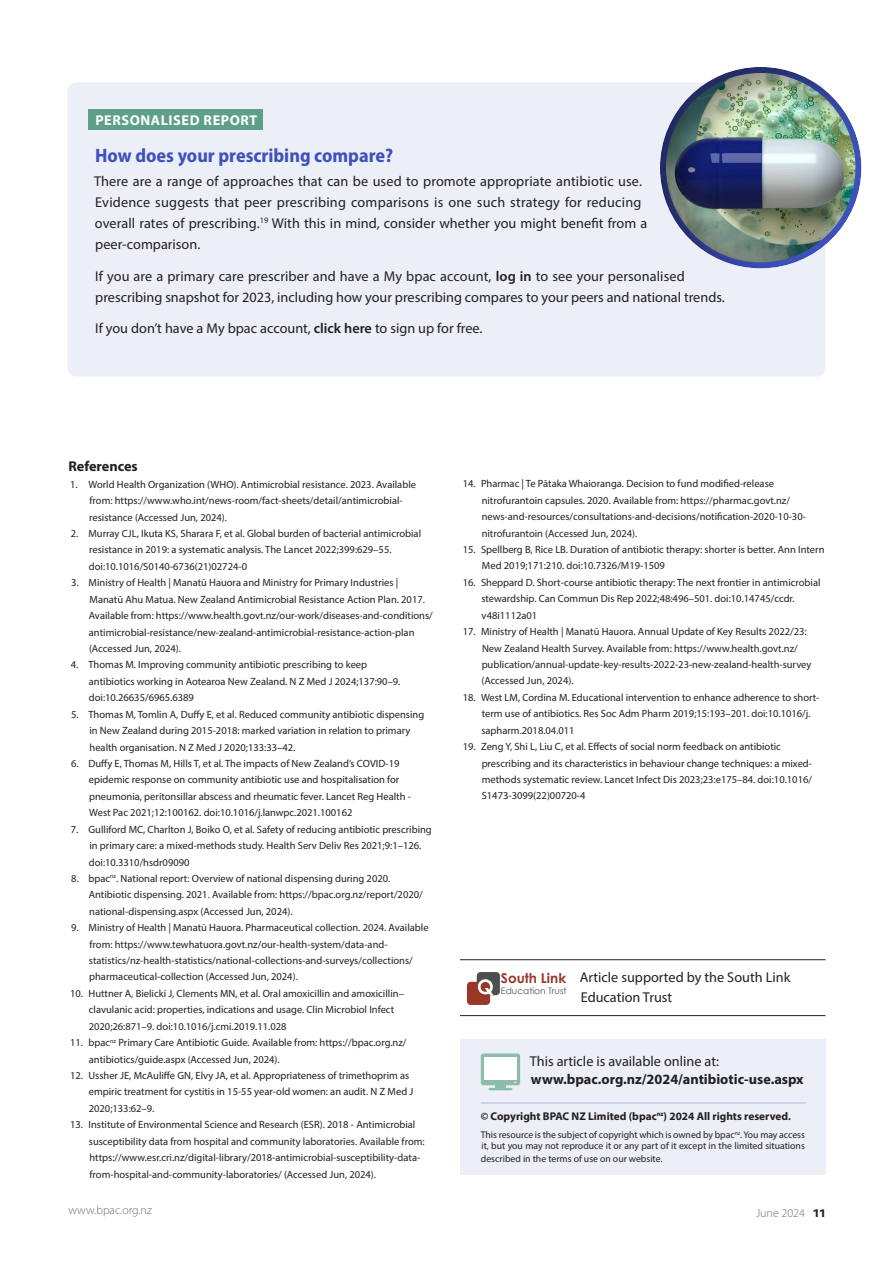
<style>
.page{position:relative;width:893px;height:1263px;background:#fff}
.page>*{position:absolute;margin:0;border:0;box-sizing:border-box;transform-origin:0 0}
.A_head{font:700 semi-condensed 19.5px "Myriad Pro";color:#3d51bc}
.Body_Line_Space{font:14.25px/21px "Myriad Pro";color:#231f20}
.Body{font:14.25px/21px "Myriad Pro";letter-spacing:.01em;color:#231f20}
.Acknowlegement{font:14.25px/19.5px "Myriad Pro";color:#231f20}
.Body-2{font:700 14.25px "Myriad Pro";color:#231f20}
.Body-3{font:700 14.25px "Myriad Pro";letter-spacing:.04em;color:#fff}
.C_head{font:700 14.25px "Myriad Pro";color:#231f20}
.t1{font:700 13.65px "Century Gothic";color:#973829}
.t2{font:300 12px "Myriad Pro";color:#6c6d70}
.Body-4{font:700 11.25px "Myriad Pro";color:#231f20}
.Indented_Ref{font:10.5px/16.5px "Myriad Pro";color:#231f20}
.Body-5{font:9.75px/12.1px "Myriad Pro";color:#231f20;text-align:justify}
.t3{font:9px "Century Gothic";color:#4e4f50}
.s1{font-weight:600}
.s2{font-size:10.5px}
.s3{font-weight:600;font-size:15.75px;color:#231f20}
</style>
<div class="page">
<div style="left:460px;top:1039px;width:365px;height:136px;background:#eceef8"></div>
<div style="left:481px;top:1053px;width:39px;height:32px;background:#8ebcab;border-radius:2px"></div>
<div style="left:484px;top:1057px;width:32px;height:23px;background:#fff"></div>
<svg style="left:488px;top:1081px;width:28px;height:9px"></svg>
<div style="left:68px;top:83px;width:757px;height:294px;background:#eceef8;border-radius:9px"></div>
<div style="left:658px;top:64px;width:204px;height:204px;background:#231f20;opacity:.54"></div>
<div style="left:88px;top:109px;width:174px;height:21px;background:#5d9f87"></div>
<hr style="left:481px;top:1102px;width:325px;height:2px;background:#c5cbeb">
<hr style="left:460px;top:959px;width:365px;height:1px;background:#231f20">
<hr style="left:460px;top:1015px;width:365px;height:1px;background:#231f20">
<div style="left:477px;top:972px;width:23px;height:23px;background:#4e4f50;border-radius:4px"></div>
<div style="left:467px;top:982px;width:23px;height:23px;background:#973829;border-radius:4px"></div>
<svg style="left:478px;top:979px;width:15px;height:16px"></svg>
<p class="Body-3" style="left:95px;top:110px;width:163px">PERSONALISED REPORT</p>
<p class="A_head" style="left:95px;top:145px;width:299px">How does your prescribing compare?</p>
<p class="Body" style="left:94px;top:170px;width:555px">There are a range of approaches that can be used to promote appropriate antibiotic use.<br>Evidence suggests that peer prescribing comparisons is one such strategy for reducing overall rates of prescribing.<sup>19</sup> With this in mind, consider whether you might benefit from a peer-comparison.</p>
<p class="Body_Line_Space" style="left:95px;top:265px;width:631px">If you are a primary care prescriber and have a My bpac account, <span class="s1">log in</span> to see your personalised prescribing snapshot for 2023, including how your prescribing compares to your peers and national trends.</p>
<p class="Body_Line_Space" style="left:95px;top:317px;width:389px">If you don’t have a My bpac account, <span class="s1">click here</span> to sign up for free.</p>
<p class="C_head" style="left:68px;top:457px;width:71px">References</p>
<p class="Indented_Ref" style="left:89px;top:476px;width:328px;text-indent:-19px">1. World Health Organization (WHO). Antimicrobial resistance. 2023. Available from: https://www.who.int/news-room/fact-sheets/detail/antimicrobial&shy;resistance (Accessed Jun, 2024).</p>
<p class="Indented_Ref" style="left:89px;top:525px;width:334px;text-indent:-18px">2. Murray CJL, Ikuta KS, Sharara F, et al. Global burden of bacterial antimicrobial resistance in 2019: a systematic analysis. The Lancet 2022;399:629–55. doi:10.1016/S0140-6736(21)02724-0</p>
<p class="Indented_Ref" style="left:89px;top:574px;width:346px;text-indent:-18px">3. Ministry of Health | Manatū Hauora and Ministry for Primary Industries | Manatū Ahu Matua. New Zealand Antimicrobial Resistance Action Plan. 2017.<br>Available from: https://www.health.govt.nz/our-work/diseases-and-conditions/ antimicrobial-resistance/new-zealand-antimicrobial-resistance-action-plan (Accessed Jun, 2024).</p>
<p class="Indented_Ref" style="left:89px;top:656px;width:313px;text-indent:-18px">4. Thomas M. Improving community antibiotic prescribing to keep antibiotics working in Aotearoa New Zealand. N Z Med J 2024;137:90–9. doi:10.26635/6965.6389</p>
<p class="Indented_Ref" style="left:89px;top:706px;width:336px;text-indent:-18px">5. Thomas M, Tomlin A, Duffy E, et al. Reduced community antibiotic dispensing in New Zealand during 2015-2018: marked variation in relation to primary health organisation. N Z Med J 2020;133:33–42.</p>
<p class="Indented_Ref" style="left:89px;top:755px;width:324px;text-indent:-18px">6. Duffy E, Thomas M, Hills T, et al. The impacts of New Zealand’s COVID-19 epidemic response on community antibiotic use and hospitalisation for pneumonia, peritonsillar abscess and rheumatic fever. Lancet Reg Health - West Pac 2021;12:100162. doi:10.1016/j.lanwpc.2021.100162</p>
<p class="Indented_Ref" style="left:89px;top:821px;width:344px;text-indent:-18px">7. Gulliford MC, Charlton J, Boiko O, et al. Safety of reducing antibiotic prescribing in primary care: a mixed-methods study. Health Serv Deliv Res 2021;9:1–126. doi:10.3310/hsdr09090</p>
<p class="Indented_Ref" style="left:89px;top:870px;width:335px;text-indent:-17px">8. bpac<sup>nz</sup>. National report: Overview of national dispensing during 2020.<br>Antibiotic dispensing. 2021. Available from: https://bpac.org.nz/report/2020/ national-dispensing.aspx (Accessed Jun, 2024).</p>
<p class="Indented_Ref" style="left:89px;top:919px;width:341px;text-indent:-18px">9. Ministry of Health | Manatū Hauora. Pharmaceutical collection. 2024. Available from: https://www.tewhatuora.govt.nz/our-health-system/data-and&shy;statistics/nz-health-statistics/national-collections-and-surveys/collections/ pharmaceutical-collection (Accessed Jun, 2024).</p>
<p class="Indented_Ref" style="left:89px;top:985px;width:317px;text-indent:-19px">10. Huttner A, Bielicki J, Clements MN, et al. Oral amoxicillin and amoxicillin– clavulanic acid: properties, indications and usage. Clin Microbiol Infect<br>2020;26:871–9. doi:10.1016/j.cmi.2019.11.028</p>
<p class="Indented_Ref" style="left:89px;top:1034px;width:319px;text-indent:-19px">11. bpac<sup>nz</sup> Primary Care Antibiotic Guide. Available from: https://bpac.org.nz/ antibiotics/guide.aspx (Accessed Jun, 2024).</p>
<p class="Indented_Ref" style="left:89px;top:1067px;width:326px;text-indent:-19px">12. Ussher JE, McAuliffe GN, Elvy JA, et al. Appropriateness of trimethoprim as empiric treatment for cystitis in 15-55 year-old women: an audit. N Z Med J<br>2020;133:62–9.</p>
<p class="Indented_Ref" style="left:89px;top:1116px;width:337px;text-indent:-19px">13. Institute of Environmental Science and Research (ESR). 2018 - Antimicrobial susceptibility data from hospital and community laboratories. Available from: https://www.esr.cri.nz/digital-library/2018-antimicrobial-susceptibility-data&shy;from-hospital-and-community-laboratories/ (Accessed Jun, 2024).</p>
<p class="Indented_Ref" style="left:482px;top:475px;width:326px;text-indent:-19px">14. Pharmac | Te Pātaka Whaioranga. Decision to fund modified-release nitrofurantoin capsules. 2020. Available from: https://pharmac.govt.nz/ news-and-resources/consultations-and-decisions/notification-2020-10-30- nitrofurantoin (Accessed Jun, 2024).</p>
<p class="Indented_Ref" style="left:482px;top:541px;width:344px;text-indent:-19px">15. Spellberg B, Rice LB. Duration of antibiotic therapy: shorter is better. Ann Intern<br>Med 2019;171:210. doi:10.7326/M19-1509</p>
<p class="Indented_Ref" style="left:481px;top:574px;width:341px;text-indent:-19px">16. Sheppard D. Short-course antibiotic therapy: The next frontier in antimicrobial stewardship. Can Commun Dis Rep 2022;48:496–501. doi:10.14745/ccdr. v48i1112a01</p>
<p class="Indented_Ref" style="left:481px;top:623px;width:331px;text-indent:-19px">17. Ministry of Health | Manatū Hauora. Annual Update of Key Results 2022/23:<br>New Zealand Health Survey. Available from: https://www.health.govt.nz/ publication/annual-update-key-results-2022-23-new-zealand-health-survey (Accessed Jun, 2024).</p>
<p class="Indented_Ref" style="left:481px;top:689px;width:340px;text-indent:-19px">18. West LM, Cordina M. Educational intervention to enhance adherence to short&shy;term use of antibiotics. Res Soc Adm Pharm 2019;15:193–201. doi:10.1016/j. sapharm.2018.04.011</p>
<p class="Indented_Ref" style="left:482px;top:738px;width:332px;text-indent:-19px">19. Zeng Y, Shi L, Liu C, et al. Effects of social norm feedback on antibiotic prescribing and its characteristics in behaviour change techniques: a mixed&shy;methods systematic review. Lancet Infect Dis 2023;23:e175–84. doi:10.1016/ S1473-3099(22)00720-4</p>
<p class="t1" style="left:501px;top:968px;width:67px">South Link</p>
<p class="t3" style="left:501px;top:985px;width:67px">Education Trust</p>
<p class="Acknowlegement" style="left:580px;top:968px;width:212px">Article supported by the South Link<br>Education Trust</p>
<p class="Body_Line_Space" style="left:530px;top:1050px;width:191px">This article is available online at:</p>
<p class="Body-2" style="left:531px;top:1070px;width:274px">www.bpac.org.nz/2024/antibiotic-use.aspx</p>
<p class="Body-4" style="left:481px;top:1109px;width:312px">© Copyright BPAC NZ Limited (bpac<sup>nz</sup>) 2024 All rights reserved<span class="s2">.</span></p>
<p class="Body-5" style="left:481px;top:1128px;width:326px">This resource is the subject of copyright which is owned by bpac<sup>nz</sup>. You may access it, but you may not reproduce it or any part of it except in the limited situations described in the terms of use on our website.</p>
<p class="t2" style="left:69px;top:1202px;width:85px">www.bpac.org.nz</p>
<p class="t2" style="left:756px;top:1206px;width:71px">June 2024 <span class="s3">11</span></p>
</div>
